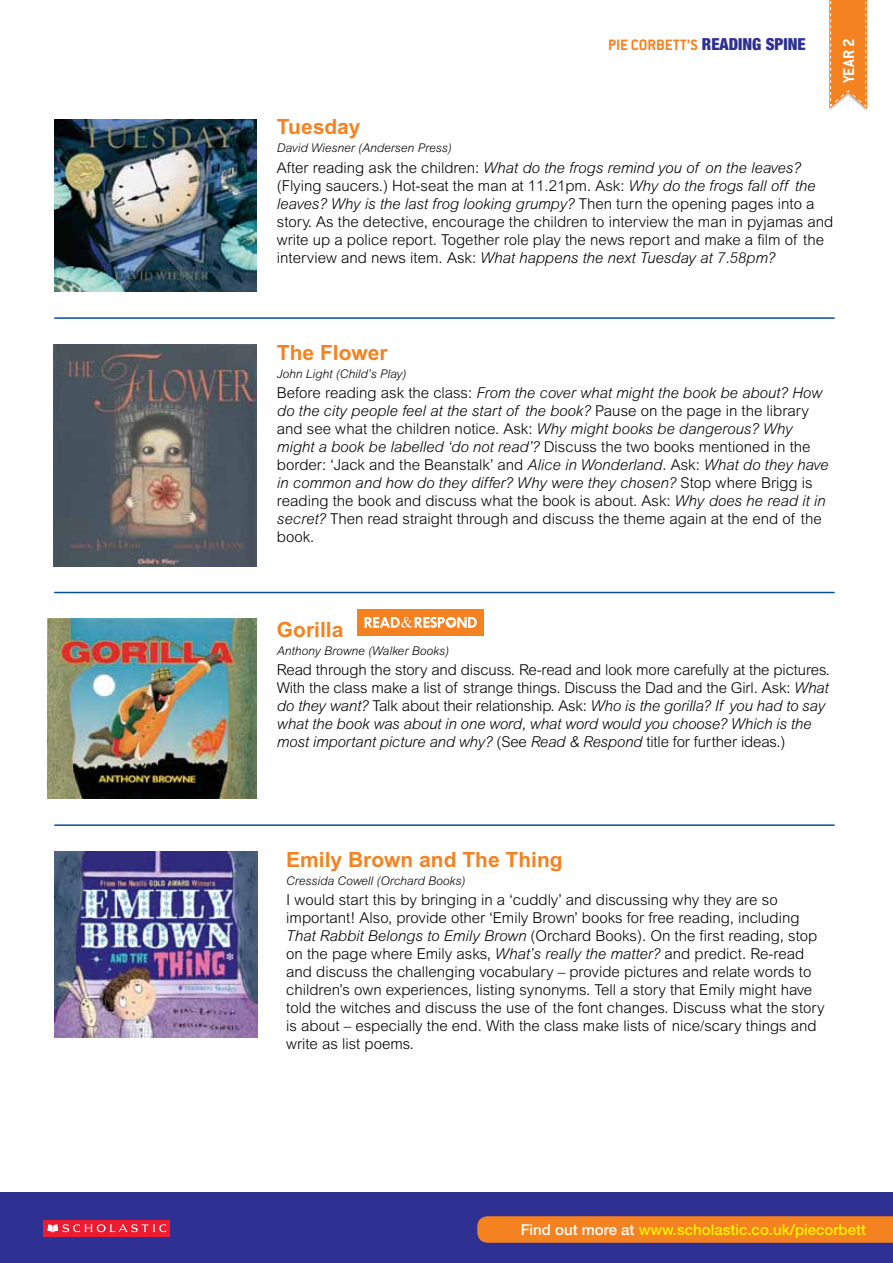
<style>
.page{position:relative;width:893px;height:1263px;background:#fff}
.page>*{position:absolute;margin:0;border:0;box-sizing:border-box;transform-origin:0 0}
.t1{font:700 21px "Arial MT Std";color:#f58220}
.t2{font:700 17.25px "Conduit ITC";color:#fff}
.t3{font:700 16.5px "Conduit ITC";color:#f58220}
.t4{font:300 15px/18px "Arial MT Std";color:#000}
.t5{font:500 15px "Helvetica Neue LT Std";color:#fff200}
.t6{font:500 15px "Helvetica Neue LT Std";color:#fff}
.t7{font:italic 300 12px "Arial MT Std";color:#000}
.s1{font-family:"Helvetica Neue";font-weight:900;font-stretch:condensed;color:#2e3092}
.s2{font-style:italic}
.s3{color:#fff200}
.s4{color:#fff}
</style>
<div class="page">
<div style="left:0;top:1193px;width:893px;height:70px;background:#2e3092"></div>
<div style="left:43px;top:1220px;width:127px;height:16px;background:#ed1b2f"></div>
<svg style="left:47px;top:1224px;width:119px;height:8px"></svg>
<svg style="left:477px;top:1216px;width:416px;height:27px;background:#f08022"></svg>
<hr style="left:55px;top:592px;width:779px;height:1px;background:#064f9b">
<hr style="left:55px;top:824px;width:779px;height:2px;background:#064f9b">
<hr style="left:55px;top:317px;width:779px;height:2px;background:#064f9b">
<svg style="left:829px;top:0;width:38px;height:110px;background:#f58f39"></svg>
<img style="left:55px;top:119px;width:201px;height:173px">
<img style="left:54px;top:344px;width:202px;height:222px">
<img style="left:48px;top:619px;width:208px;height:180px">
<div style="left:357px;top:609px;width:127px;height:27px;background:#f58220"></div>
<svg style="left:365px;top:617px;width:112px;height:11px"></svg>
<img style="left:55px;top:851px;width:202px;height:187px">
<p class="t3" style="left:608px;top:35px;width:199px">PIE CORBETT’S <span class="s1">READING SPINE</span></p>
<p class="t2" style="left:839px;top:83px;width:47px;rotate:-90deg">YEAR 2</p>
<h1 class="t1" style="left:277px;top:115px;width:85px">Tuesday</h1>
<p class="t7" style="left:277px;top:141px;width:176px">David Wiesner (Andersen Press)</p>
<p class="t4" style="left:277px;top:158px;width:558px">After reading ask the children: <span class="s2">What do the frogs remind you of on the leaves? </span>(Flying saucers.) Hot-seat the man at 11.21pm. Ask: <span class="s2">Why do the frogs fall off the leaves? Why is the last frog looking grumpy?</span> Then turn the opening pages into a story. As the detective, encourage the children to interview the man in pyjamas and write up a police report. Together role play the news report and make a film of the interview and news item. Ask: <span class="s2">What happens the next Tuesday at 7.58pm?</span></p>
<h1 class="t1" style="left:277px;top:340px;width:112px">The Flower</h1>
<p class="t7" style="left:277px;top:367px;width:131px">John Light (Child’s Play)</p>
<p class="t4" style="left:277px;top:384px;width:553px">Before reading ask the class: <span class="s2">From the cover what might the book be about? How do the city people feel at the start of the book?</span> Pause on the page in the library and see what the children notice. Ask: <span class="s2">Why might books be dangerous? Why might a book be labelled ‘do not read’?</span> Discuss the two books mentioned in the border: ‘Jack and the Beanstalk’ and <span class="s2">Alice in Wonderland</span>. Ask: <span class="s2">What do they have in common and how do they differ? Why were they chosen?</span> Stop where Brigg is reading the book and discuss what the book is about. Ask: <span class="s2">Why does he read it in secret?</span> Then read straight through and discuss the theme again at the end of the book.</p>
<h1 class="t1" style="left:277px;top:617px;width:68px">Gorilla</h1>
<p class="t7" style="left:277px;top:643px;width:174px">Anthony Browne (Walker Books)</p>
<p class="t4" style="left:277px;top:660px;width:555px">Read through the story and discuss. Re-read and look more carefully at the pictures.<br>With the class make a list of strange things. Discuss the Dad and the Girl. Ask: <span class="s2">What do they want?</span> Talk about their relationship. Ask: <span class="s2">Who is the gorilla? If you had to say what the book was about in one word, what word would you choose? Which is the most important picture and why?</span> (See <span class="s2">Read &amp; Respond</span> title for further ideas.)</p>
<h1 class="t1" style="left:286px;top:847px;width:278px">Emily Brown and The Thing</h1>
<p class="t7" style="left:286px;top:873px;width:181px">Cressida Cowell (Orchard Books)</p>
<p class="t4" style="left:286px;top:890px;width:540px">I would start this by bringing in a ‘cuddly’ and discussing why they are so important! Also, provide other ‘Emily Brown’ books for free reading, including <span class="s2">That Rabbit Belongs to Emily Brown</span> (Orchard Books). On the first reading, stop on the page where Emily asks, <span class="s2">What’s really the matter?</span> and predict. Re-read and discuss the challenging vocabulary – provide pictures and relate words to children’s own experiences, listing synonyms. Tell a story that Emily might have told the witches and discuss the use of the font changes. Discuss what the story is about – especially the end. With the class make lists of nice/scary things and write as list poems.</p>
<p class="t6" style="left:509px;top:1220px;width:131px">Find out more at <span class="s3">w</span></p>
<p class="t5" style="left:661px;top:1220px;width:195px">.scholastic. o.uk/piecorbett</p>
<p class="t5" style="left:521px;top:1220px;width:347px"><span class="s4">Find out more at</span> www.scholastic.co.uk/piecorbett</p>
</div>
